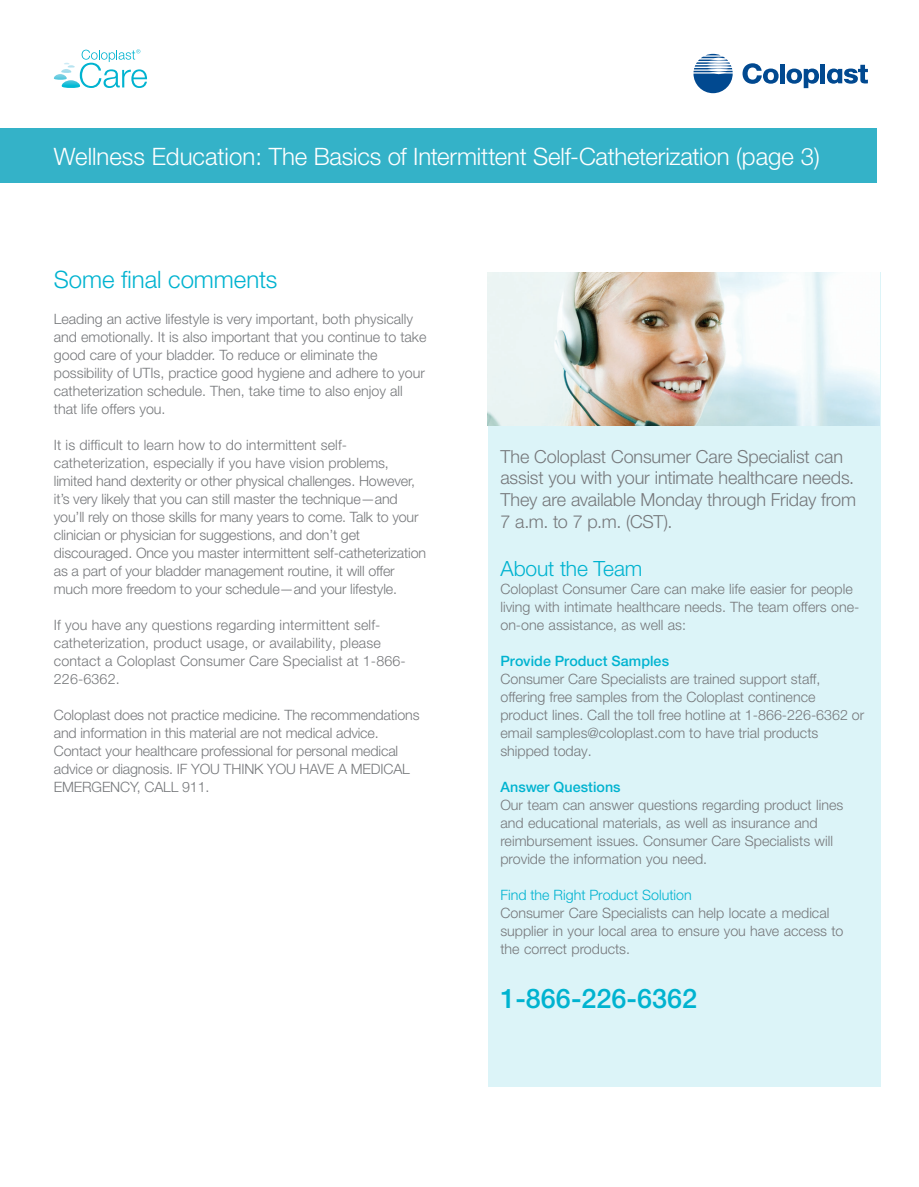
<style>
.page{position:relative;width:919px;height:1187px;background:#fff}
.page>*{position:absolute;margin:0;border:0;box-sizing:border-box;transform-origin:0 0}
.t1{font:500 27px "Helvetica Neue LT Pro";color:#00b3d0}
.t2{font:300 24px "Helvetica Neue LT Pro";letter-spacing:-.005em;color:#fff}
.Spread_introduction{font:300 24px "Helvetica Neue LT Pro";letter-spacing:-.005em;color:#00b3d0}
.Fact_sheet_cover_sub{font:300 21px "Helvetica Neue LT Pro";letter-spacing:-.005em;color:#00b3d0}
.Heading{font:300 18px/21.6px "Helvetica Neue LT Pro";letter-spacing:-.005em;color:#76787b}
.Spread_text{font:300 14.25px/18px "Helvetica Neue LT Pro";color:#76787b}
.Spread_text_headings{font:300 14.25px/18px "Helvetica Neue LT Pro";color:#76787b}
.Fact_sheet_cover_sub-2{font:300 14.25px/18px "Helvetica Neue LT Pro";color:#76787b}
.Fact_sheet_cover_sub-3{font:500 14.25px "Helvetica Neue LT Pro";letter-spacing:.005em;color:#00b3d0}
.Fact_sheet_cover_sub-4{font:300 14.25px "Helvetica Neue LT Pro";letter-spacing:.005em;color:#00b3d0}
</style>
<div class="page">
<svg style="left:53px;top:49px;width:94px;height:39px"></svg>
<svg style="left:742px;top:63px;width:36px;height:21px"></svg>
<hr style="left:780px;top:64px;width:4px;height:19px;background:#014990">
<div style="left:820px;top:64px;width:5px;height:19px;background:#014990"></div>
<svg style="left:786px;top:68px;width:33px;height:20px"></svg>
<svg style="left:826px;top:65px;width:41px;height:19px"></svg>
<svg style="left:693px;top:54px;width:39px;height:39px"></svg>
<div style="left:0;top:129px;width:876px;height:54px;background:#34b2c8"></div>
<div style="left:488px;top:272px;width:392px;height:814px;background:#dcf4f8"></div>
<img style="left:488px;top:272px;width:391px;height:154px">
<p class="t2" style="left:54px;top:142px;width:767px">Wellness Education: The Basics of Intermittent Self-Catheterization (page 3)</p>
<p class="Spread_introduction" style="left:54px;top:265px;width:225px">Some final comments</p>
<p class="Spread_text_headings" style="left:54px;top:309px;width:374px">Leading an active lifestyle is very important, both physically and emotionally. It is also important that you continue to take good care of your bladder. To reduce or eliminate the possibility of UTIs, practice good hygiene and adhere to your catheterization schedule. Then, take time to also enjoy all that life offers you.</p>
<p class="Spread_text" style="left:54px;top:435px;width:374px">It is difficult to learn how to do intermittent self&shy;catheterization, especially if you have vision problems, limited hand dexterity or other physical challenges. However, it’s very likely that you can still master the technique—and you’ll rely on those skills for many years to come. Talk to your clinician or physician for suggestions, and don’t get discouraged. Once you master intermittent self-catheterization as a part of your bladder management routine, it will offer much more freedom to your schedule—and your lifestyle.</p>
<p class="Spread_text" style="left:54px;top:615px;width:353px">If you have any questions regarding intermittent self&shy;catheterization, product usage, or availability, please contact a Coloplast Consumer Care Specialist at 1-866- 226-6362.</p>
<p class="Spread_text" style="left:54px;top:705px;width:367px">Coloplast does not practice medicine. The recommendations and information in this material are not medical advice.<br>Contact your healthcare professional for personal medical advice or diagnosis. IF YOU THINK YOU HAVE A MEDICAL EMERGENCY, CALL 911.</p>
<p class="Heading" style="left:500px;top:445px;width:357px">The Coloplast Consumer Care Specialist can assist you with your intimate healthcare needs.<br>They are available Monday through Friday from 7 a.m. to 7 p.m. (CST).</p>
<p class="Fact_sheet_cover_sub" style="left:500px;top:556px;width:143px">About the Team</p>
<p class="Spread_text" style="left:500px;top:580px;width:360px">Coloplast Consumer Care can make life easier for people living with intimate healthcare needs. The team offers one&shy;on-one assistance, as well as:</p>
<p class="Fact_sheet_cover_sub-3" style="left:500px;top:652px;width:170px">Provide Product Samples</p>
<p class="Fact_sheet_cover_sub-2" style="left:500px;top:670px;width:365px">Consumer Care Specialists are trained support staff, offering free samples from the Coloplast continence product lines. Call the toll free hotline at 1-866-226-6362 or email samples@coloplast.com to have trial products shipped today.</p>
<p class="Fact_sheet_cover_sub-3" style="left:500px;top:778px;width:122px">Answer Questions</p>
<p class="Spread_text" style="left:500px;top:796px;width:344px">Our team can answer questions regarding product lines and educational materials, as well as insurance and reimbursement issues. Consumer Care Specialists will provide the information you need.</p>
<p class="Fact_sheet_cover_sub-4" style="left:500px;top:886px;width:193px">Find the Right Product Solution</p>
<p class="Spread_text" style="left:500px;top:904px;width:344px">Consumer Care Specialists can help locate a medical supplier in your local area to ensure you have access to the correct products.</p>
<p class="t1" style="left:500px;top:982px;width:198px">1-866-226-6362</p>
</div>
